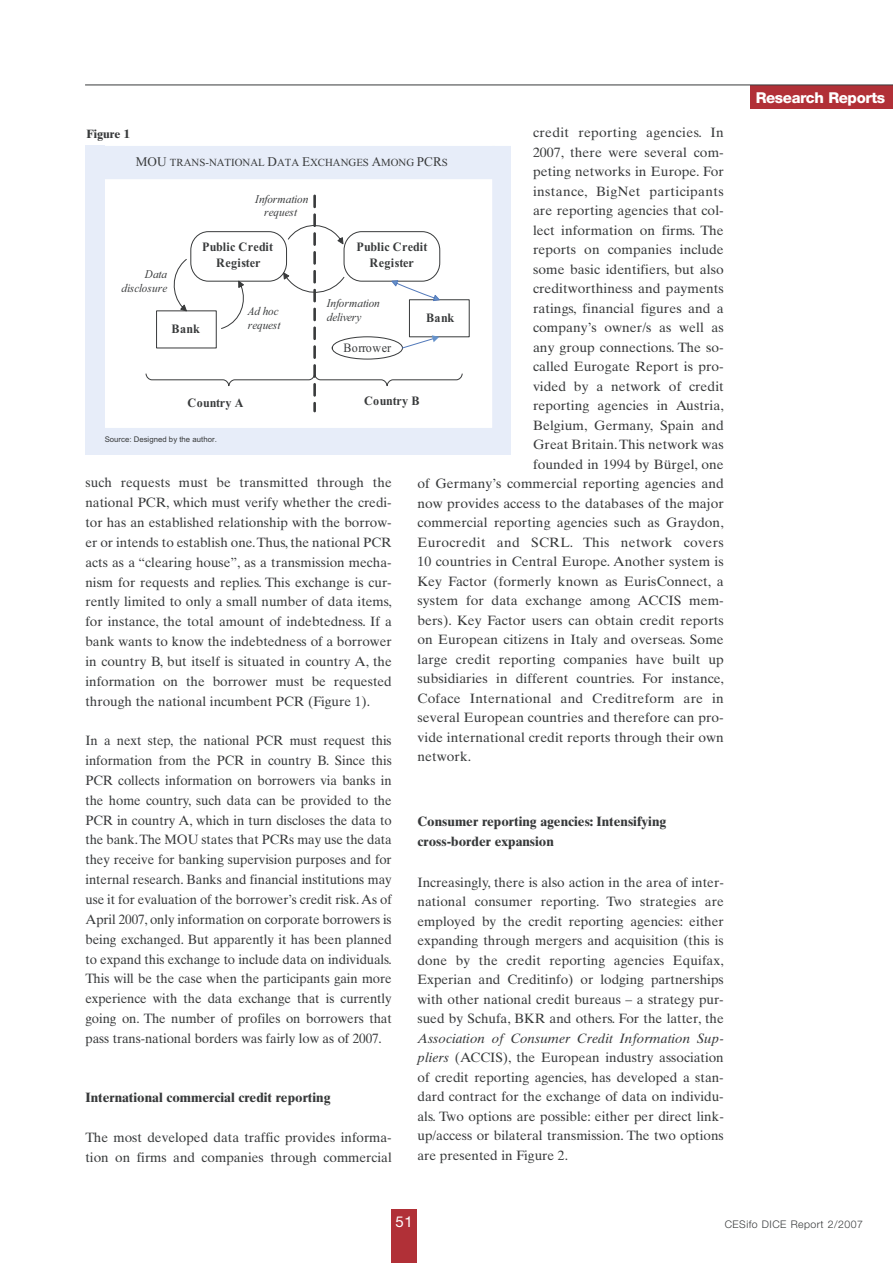
<style>
.page{position:relative;width:893px;height:1263px;background:#fff}
.page>*{position:absolute;margin:0;border:0;box-sizing:border-box;transform-origin:0 0}
.t1{font:800 15px "Helvetica Neue LT Std";letter-spacing:-.025em;color:#fff}
.t2{font:15px "Helvetica Neue LT Std";color:#fff}
.t3{font:13.5px/19.8px "Times Ten";letter-spacing:.005em;color:#383a3b;text-align:justify}
.t4{font:700 13.5px/19.5px "Times Ten";color:#383a3b}
.t5{font:13.5px "Times Ten";letter-spacing:.025em;color:#383a3b}
.t6{font:700 12.75px/15.8px "Times New Roman";letter-spacing:.02em;color:#383a3b;text-align:center;scale:.95 1}
.t7{font:700 12.75px "Times New Roman";color:#383a3b;scale:.95 1}
.t8{font:12.75px "Times New Roman";letter-spacing:.025em;color:#383a3b;scale:.95 1}
.t9{font:700 12px "Times Ten";color:#383a3b}
.t10{font:italic 11.85px/13.8px "Times New Roman";color:#383a3b;scale:.95 1}
.t11{font:10.8px "Times New Roman";color:#383a3b}
.t12{font:300 10.5px "Helvetica Neue";letter-spacing:.045em;color:#383a3b}
.t13{font:7.8px "Arial";color:#383a3b}
.s1{font-size:13.2px}
.s2{font-style:italic}
</style>
<div class="page">
<div style="left:391px;top:1209px;width:26px;height:54px;background:#b13037"></div>
<div style="left:750px;top:85px;width:142px;height:24px;background:#b13037"></div>
<hr style="left:85px;top:85px;width:807px;height:1px;background:#383a3b">
<svg style="left:85px;top:146px;width:425px;height:309px"></svg>
<p class="t5" style="left:533px;top:128px;width:192px">credit reporting agencies. In</p>
<p class="t3" style="left:533px;top:144px;width:192px">2007, there were several com-</p>
<p class="t3" style="left:533px;top:163px;width:192px">peting networks in Europe. For</p>
<p class="t5" style="left:533px;top:186px;width:192px">instance, BigNet participants</p>
<p class="t3" style="left:533px;top:202px;width:192px">are reporting agencies that col-</p>
<p class="t3" style="left:533px;top:222px;width:192px">lect information on firms. The</p>
<p class="t3" style="left:533px;top:241px;width:192px">reports on companies include</p>
<p class="t3" style="left:533px;top:261px;width:192px">some basic identifiers, but also</p>
<p class="t3" style="left:533px;top:280px;width:192px">creditworthiness and payments</p>
<p class="t3" style="left:533px;top:300px;width:192px">ratings, financial figures and a</p>
<p class="t3" style="left:533px;top:319px;width:192px">company’s owner/s as well as</p>
<p class="t3" style="left:533px;top:339px;width:192px">any group connections. The so-</p>
<p class="t3" style="left:533px;top:358px;width:192px">called Eurogate Report is pro-</p>
<p class="t3" style="left:533px;top:378px;width:192px">vided by a network of credit</p>
<p class="t3" style="left:533px;top:397px;width:192px">reporting agencies in Austria,</p>
<p class="t3" style="left:533px;top:417px;width:192px">Belgium, Germany, Spain and</p>
<p class="t3" style="left:533px;top:436px;width:192px">Great Britain.This network was</p>
<p class="t3" style="left:533px;top:456px;width:192px">founded in 1994 by Bürgel, one</p>
<p class="t3" style="left:417px;top:475px;width:308px">of Germany’s commercial reporting agencies and</p>
<p class="t3" style="left:417px;top:495px;width:308px">now provides access to the databases of the major</p>
<p class="t3" style="left:417px;top:514px;width:308px">commercial reporting agencies such as Graydon,</p>
<p class="t5" style="left:417px;top:537px;width:308px">Eurocredit and SCRL. This network covers</p>
<p class="t3" style="left:417px;top:553px;width:308px">10 countries in Central Europe. Another system is</p>
<p class="t3" style="left:417px;top:573px;width:308px">Key Factor (formerly known as EurisConnect, a</p>
<p class="t3" style="left:417px;top:592px;width:308px">system for data exchange among ACCIS mem-</p>
<p class="t3" style="left:417px;top:612px;width:308px">bers). Key Factor users can obtain credit reports</p>
<p class="t3" style="left:417px;top:631px;width:308px">on European citizens in Italy and overseas. Some</p>
<p class="t3" style="left:417px;top:651px;width:308px">large credit reporting companies have built up</p>
<p class="t3" style="left:417px;top:670px;width:308px">subsidiaries in different countries. For instance,</p>
<p class="t3" style="left:417px;top:690px;width:308px">Coface International and Creditreform are in</p>
<p class="t3" style="left:417px;top:709px;width:308px">several European countries and therefore can pro-</p>
<p class="t3" style="left:417px;top:729px;width:308px">vide international credit reports through their own</p>
<p class="t3" style="left:417px;top:748px;width:55px">network.</p>
<p class="t9" style="left:87px;top:129px;width:45px">Figure 1</p>
<p class="t11" style="left:136px;top:159px;width:313px"><span class="s1">MOU</span> TRANS-NATIONAL <span class="s1">D</span>ATA <span class="s1">E</span>XCHANGES <span class="s1">A</span>MONG <span class="s1">PCR</span>S</p>
<p class="t10" style="left:255px;top:194px;width:57px;line-height:12.9px;text-align:center">Information request</p>
<p class="t6" style="left:202px;top:241px;width:76px">Public Credit<br>Register</p>
<p class="t6" style="left:356px;top:241px;width:76px">Public Credit<br>Register</p>
<p class="t10" style="left:121px;top:268px;width:50px;text-align:right">Data disclosure</p>
<p class="t10" style="left:327px;top:298px;width:57px">Information delivery</p>
<p class="t10" style="left:248px;top:305px;width:36px">Ad hoc request</p>
<p class="t6" style="left:426px;top:311px;width:31px">Bank</p>
<p class="t6" style="left:172px;top:322px;width:31px">Bank</p>
<p class="t8" style="left:343px;top:343px;width:52px">Borrower</p>
<p class="t7" style="left:187px;top:398px;width:61px">Country A</p>
<p class="t7" style="left:364px;top:396px;width:60px">Country B</p>
<p class="t13" style="left:105px;top:437px;width:114px">Source: Designed by the author.</p>
<p class="t3" style="left:85px;top:474px;width:308px">such requests must be transmitted through the national PCR, which must verify whether the credi&shy;tor has an established relationship with the borrow&shy;er or intends to establish one.Thus, the national PCR acts as a “clearing house”, as a transmission mecha&shy;nism for requests and replies. This exchange is cur&shy;rently limited to only a small number of data items, for instance, the total amount of indebtedness. If a bank wants to know the indebtedness of a borrower in country B, but itself is situated in country A, the information on the borrower must be requested through the national incumbent PCR (Figure 1).</p>
<p class="t3" style="left:85px;top:732px;width:308px">In a next step, the national PCR must request this information from the PCR in country B. Since this PCR collects information on borrowers via banks in the home country, such data can be provided to the PCR in country A, which in turn discloses the data to the bank.The MOU states that PCRs may use the data they receive for banking supervision purposes and for internal research. Banks and financial institutions may use it for evaluation of the borrower’s credit risk.As of April 2007, only information on corporate borrowers is being exchanged. But apparently it has been planned to expand this exchange to include data on individuals.<br>This will be the case when the participants gain more experience with the data exchange that is currently going on. The number of profiles on borrowers that pass trans-national borders was fairly low as of 2007.</p>
<p class="t4" style="left:417px;top:813px;width:250px">Consumer reporting agencies: Intensifying cross-border expansion</p>
<p class="t3" style="left:417px;top:874px;width:308px">Increasingly, there is also action in the area of inter&shy;national consumer reporting. Two strategies are employed by the credit reporting agencies: either expanding through mergers and acquisition (this is done by the credit reporting agencies Equifax, Experian and Creditinfo) or lodging partnerships with other national credit bureaus – a strategy pur&shy;sued by Schufa, BKR and others. For the latter, the</p>
<p class="t3" style="left:417px;top:1030px;width:308px"><span class="s2">Association of Consumer Credit Information Sup&shy;pliers</span> (ACCIS), the European industry association of credit reporting agencies, has developed a stan&shy;dard contract for the exchange of data on individu&shy;als. Two options are possible: either per direct link&shy;up/access or bilateral transmission. The two options are presented in Figure 2.</p>
<p class="t4" style="left:85px;top:1089px;width:246px">International commercial credit reporting</p>
<p class="t3" style="left:85px;top:1129px;width:308px">The most developed data traffic provides informa&shy;tion on firms and companies through commercial</p>
<p class="t1" style="left:755px;top:92px;width:131px">Research Reports</p>
<p class="t2" style="left:395px;top:1216px;width:19px">51</p>
<p class="t12" style="left:724px;top:1221px;width:140px">CESifo DICE Report 2/2007</p>
</div>
